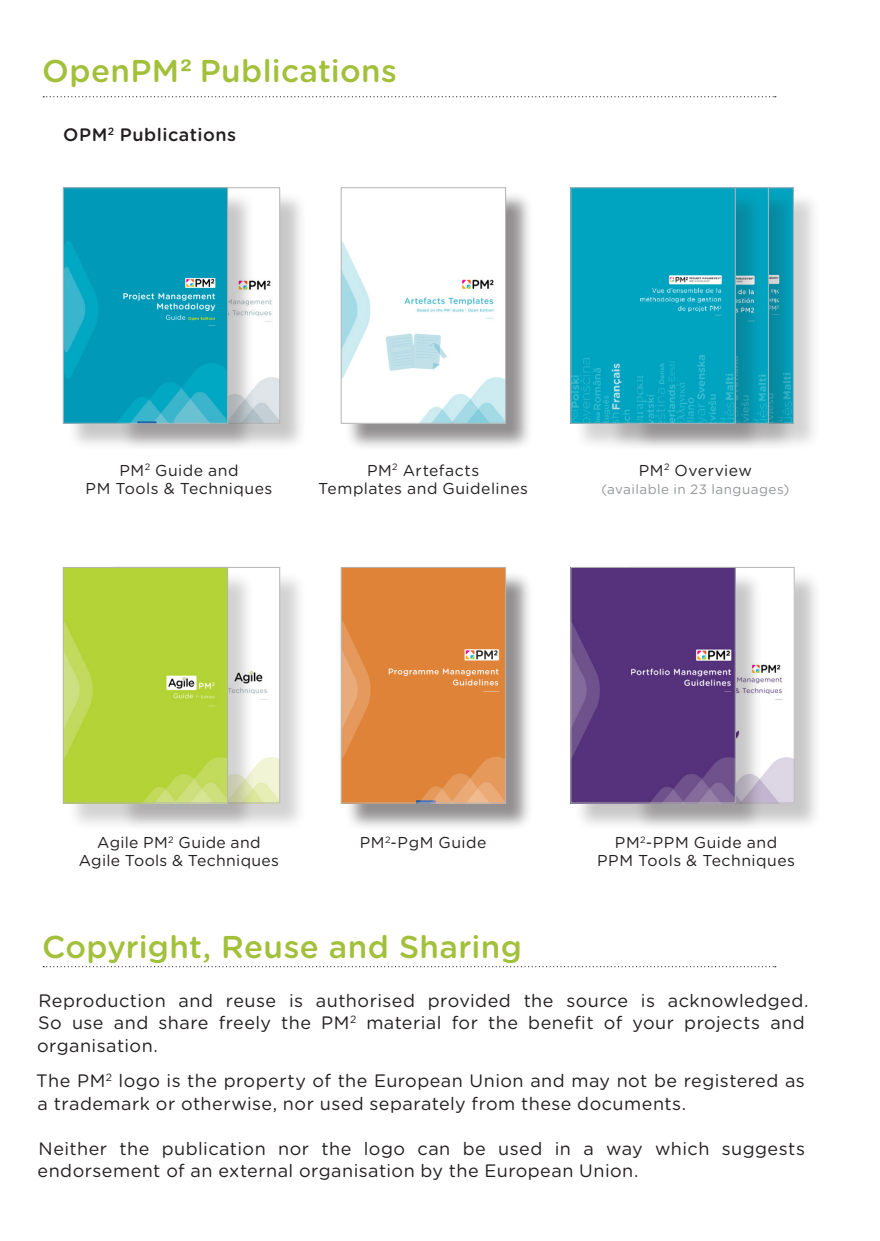
<style>
.page{position:relative;width:880px;height:1241px;background:#fff}
.page>*{position:absolute;margin:0;border:0;box-sizing:border-box;transform-origin:0 0}
.Body_Text{font:500 31.5px "Gotham Rounded";letter-spacing:.01em;color:#a2c03a}
.Body_Text-2{font:18px/22.5px "Gotham Rounded";letter-spacing:.025em;color:#231f20}
.Body_Text-3{font:500 18px "Gotham Rounded";letter-spacing:.03em;color:#231f20}
.Body_Text-4{font:15.75px "Gotham Rounded";letter-spacing:.03em;color:#231f20}
.Body_Text-5{font:13.5px "Gotham Rounded";letter-spacing:.035em;color:#939598}
.s1{font-family:"Arial Rounded MT Bold";font-weight:400}
</style>
<div class="page">
<div style="left:633px;top:191px;width:189px;height:261px;background:#231f20;opacity:.2"></div>
<div style="left:608px;top:191px;width:189px;height:261px;background:#231f20;opacity:.2"></div>
<svg style="left:43px;top:96px;width:733px;height:1px"></svg>
<div style="left:118px;top:191px;width:190px;height:261px;background:#231f20;opacity:.25"></div>
<img style="left:256px;top:191px;width:22px;height:230px">
<div style="left:344px;top:191px;width:190px;height:261px;background:#231f20;opacity:.5"></div>
<img style="left:343px;top:191px;width:161px;height:230px">
<div style="left:341px;top:187px;width:165px;height:236px;border:1px solid #b4b4b3"></div>
<div style="left:66px;top:191px;width:190px;height:261px;background:#231f20;opacity:.25"></div>
<img style="left:65px;top:189px;width:161px;height:232px">
<div style="left:63px;top:187px;width:165px;height:236px;border:1px solid #b4b4b3"></div>
<div style="left:118px;top:570px;width:190px;height:261px;background:#231f20;opacity:.2"></div>
<img style="left:256px;top:570px;width:22px;height:231px">
<div style="left:66px;top:570px;width:190px;height:261px;background:#231f20;opacity:.2"></div>
<img style="left:65px;top:569px;width:161px;height:232px">
<div style="left:63px;top:567px;width:165px;height:236px;border:1px solid #b4b4b3"></div>
<div style="left:633px;top:570px;width:189px;height:261px;background:#231f20;opacity:.25"></div>
<img style="left:735px;top:569px;width:57px;height:232px">
<div style="left:574px;top:570px;width:189px;height:261px;background:#231f20;opacity:.25"></div>
<img style="left:572px;top:569px;width:161px;height:232px">
<div style="left:570px;top:567px;width:165px;height:236px;border:1px solid #b4b4b3"></div>
<div style="left:574px;top:191px;width:189px;height:261px;background:#231f20;opacity:.2"></div>
<img style="left:572px;top:189px;width:161px;height:232px">
<svg style="left:43px;top:966px;width:733px;height:1px"></svg>
<div style="left:344px;top:570px;width:190px;height:261px;background:#231f20;opacity:.5"></div>
<img style="left:343px;top:569px;width:161px;height:232px">
<div style="left:341px;top:567px;width:165px;height:236px;border:1px solid #b4b4b3"></div>
<p class="Body_Text" style="left:42px;top:48px;width:356px">OpenPM<span class="s1">²</span> Publications</p>
<p class="Body_Text-3" style="left:63px;top:121px;width:175px">OPM<sup>2</sup> Publications</p>
<p class="Body_Text-4" style="left:119px;top:459px;width:121px">PM<sup>2</sup> Guide and</p>
<p class="Body_Text-4" style="left:86px;top:477px;width:188px">PM Tools &amp; Techniques</p>
<p class="Body_Text-4" style="left:367px;top:459px;width:114px">PM<sup>2</sup> Artefacts</p>
<p class="Body_Text-4" style="left:318px;top:477px;width:211px">Templates and Guidelines</p>
<p class="Body_Text-4" style="left:639px;top:459px;width:115px">PM<sup>2</sup> Overview</p>
<p class="Body_Text-5" style="left:601px;top:479px;width:189px">(available in 23 languages)</p>
<p class="Body_Text-4" style="left:97px;top:831px;width:165px">Agile PM<sup>2</sup> Guide and</p>
<p class="Body_Text-4" style="left:79px;top:849px;width:202px">Agile Tools &amp; Techniques</p>
<p class="Body_Text-4" style="left:360px;top:831px;width:128px">PM<sup>2</sup>-PgM Guide</p>
<p class="Body_Text" style="left:42px;top:924px;width:481px">Copyright, Reuse and Sharing</p>
<p class="Body_Text-4" style="left:615px;top:831px;width:164px">PM<sup>2</sup>-PPM Guide and</p>
<p class="Body_Text-4" style="left:597px;top:849px;width:199px">PPM Tools &amp; Techniques</p>
<p class="Body_Text-2" style="left:37px;top:988px;width:773px">Reproduction and reuse is authorised provided the source is acknowledged.<br>So use and share freely the PM<sup>2</sup> material for the benefit of your projects and organisation.</p>
<p class="Body_Text-2" style="left:36px;top:1068px;width:770px">The PM<sup>2</sup> logo is the property of the European Union and may not be registered as a trademark or otherwise, nor used separately from these documents.</p>
<p class="Body_Text-2" style="left:37px;top:1136px;width:769px">Neither the publication nor the logo can be used in a way which suggests endorsement of an external organisation by the European Union.</p>
</div>
